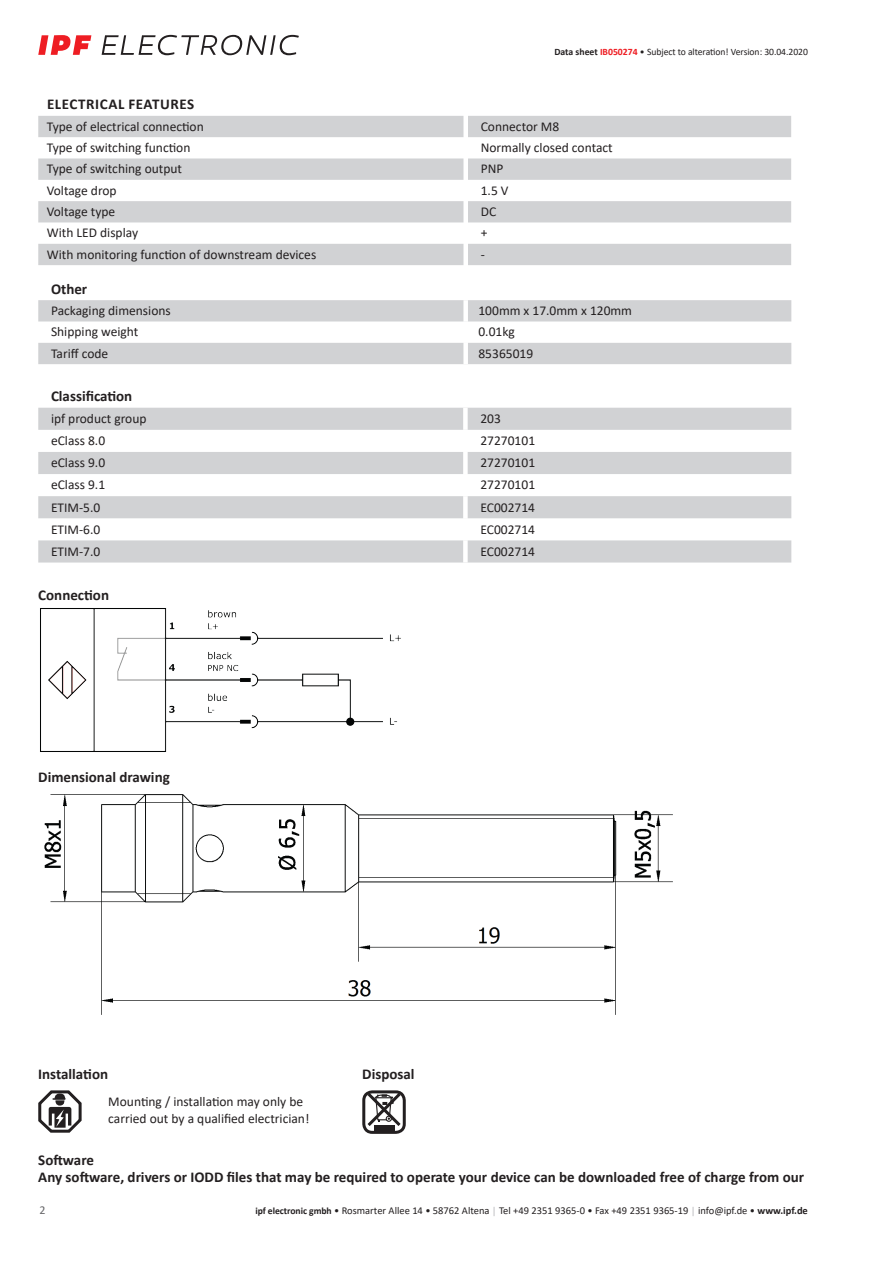
<style>
.page{position:relative;width:893px;height:1263px;background:#fff}
.page>*{position:absolute;margin:0;border:0;box-sizing:border-box;transform-origin:0 0}
.t1{font:700 15px/16.5px "Calibri";color:#231f20}
.t2{font:700 15px "Calibri";letter-spacing:.04em;color:#231f20}
.t3{font:13.5px/16.5px "Calibri";color:#231f20}
.t4{font:12px "Calibri";color:#636366}
.t5{font:10.5px "Calibri";color:#231f20}
.t6{font:9.75px "Calibri";letter-spacing:-.005em;color:#231f20}
.s1{font-weight:700}
.s2{font-weight:700;color:#ee1d23}
.s3{font-weight:700;font-size:9.75px}
.s4{font-size:9.75px;color:#a8a9ad}
</style>
<div class="page">
<svg style="left:102px;top:35px;width:197px;height:20px"></svg>
<svg style="left:38px;top:35px;width:53px;height:20px"></svg>
<svg style="left:38px;top:116px;width:753px;height:149px;fill:#d1d2d4"></svg>
<svg style="left:38px;top:300px;width:753px;height:64px;fill:#d1d2d4"></svg>
<div style="left:463px;top:300px;width:5px;height:21px;background:#fff"></div>
<div style="left:463px;top:321px;width:5px;height:22px;background:#fff"></div>
<div style="left:463px;top:343px;width:5px;height:21px;background:#fff"></div>
<svg style="left:38px;top:408px;width:753px;height:154px;fill:#d1d2d4"></svg>
<div style="left:463px;top:408px;width:5px;height:22px;background:#fff"></div>
<div style="left:463px;top:430px;width:5px;height:22px;background:#fff"></div>
<div style="left:463px;top:452px;width:5px;height:22px;background:#fff"></div>
<div style="left:463px;top:474px;width:5px;height:22px;background:#fff"></div>
<div style="left:463px;top:496px;width:5px;height:22px;background:#fff"></div>
<div style="left:463px;top:518px;width:5px;height:22px;background:#fff"></div>
<div style="left:463px;top:540px;width:5px;height:22px;background:#fff"></div>
<img style="left:40px;top:608px;width:361px;height:144px">
<img style="left:44px;top:794px;width:629px;height:221px">
<svg style="left:38px;top:1090px;width:44px;height:43px"></svg>
<div style="left:362px;top:1090px;width:44px;height:44px;border:3px solid #231f20;border-radius:9px"></div>
<div style="left:374px;top:1125px;width:20px;height:5px;background:#231f20"></div>
<svg style="left:364px;top:1090px;width:40px;height:39px"></svg>
<p class="t6" style="left:554px;top:45px;width:255px"><span class="s1">Data sheet</span> <span class="s2">IB050274</span> • Subject to alteration! Version: 30.04.2020</p>
<p class="t2" style="left:47px;top:94px;width:149px">ELECTRICAL FEATURES</p>
<p class="t3" style="left:47px;top:118px;width:159px">Type of electrical connection</p>
<p class="t3" style="left:481px;top:118px;width:80px">Connector M8</p>
<p class="t3" style="left:47px;top:139px;width:145px">Type of switching function</p>
<p class="t3" style="left:481px;top:139px;width:133px">Normally closed contact</p>
<p class="t3" style="left:47px;top:160px;width:137px">Type of switching output</p>
<p class="t3" style="left:481px;top:160px;width:24px">PNP</p>
<p class="t3" style="left:47px;top:182px;width:71px">Voltage drop</p>
<p class="t3" style="left:481px;top:182px;width:29px">1.5 V</p>
<p class="t3" style="left:47px;top:203px;width:70px">Voltage type</p>
<p class="t3" style="left:481px;top:203px;width:17px">DC</p>
<p class="t3" style="left:47px;top:224px;width:93px">With LED display</p>
<p class="t3" style="left:481px;top:224px;width:8px">+</p>
<p class="t3" style="left:47px;top:246px;width:271px">With monitoring function of downstream devices</p>
<p class="t3" style="left:481px;top:246px;width:6px">-</p>
<p class="t1" style="left:51px;top:280px;width:38px">Other</p>
<p class="t3" style="left:51px;top:302px;width:121px">Packaging dimensions</p>
<p class="t3" style="left:478px;top:302px;width:155px">100mm x 17.0mm x 120mm</p>
<p class="t3" style="left:51px;top:323px;width:89px">Shipping weight</p>
<p class="t3" style="left:478px;top:323px;width:38px">0.01kg</p>
<p class="t3" style="left:51px;top:345px;width:59px">Tariff code</p>
<p class="t3" style="left:478px;top:345px;width:56px">85365019</p>
<p class="t1" style="left:51px;top:388px;width:83px">Classification</p>
<p class="t3" style="left:51px;top:410px;width:97px">ipf product group</p>
<p class="t3" style="left:480px;top:410px;width:22px">203</p>
<p class="t3" style="left:51px;top:432px;width:56px">eClass 8.0</p>
<p class="t3" style="left:480px;top:432px;width:56px">27270101</p>
<p class="t3" style="left:51px;top:454px;width:56px">eClass 9.0</p>
<p class="t3" style="left:480px;top:454px;width:56px">27270101</p>
<p class="t3" style="left:51px;top:476px;width:56px">eClass 9.1</p>
<p class="t3" style="left:480px;top:476px;width:56px">27270101</p>
<p class="t3" style="left:51px;top:498px;width:51px">ETIM-5.0</p>
<p class="t3" style="left:480px;top:498px;width:56px">EC002714</p>
<p class="t3" style="left:51px;top:520px;width:51px">ETIM-6.0</p>
<p class="t3" style="left:480px;top:520px;width:56px">EC002714</p>
<p class="t3" style="left:51px;top:543px;width:51px">ETIM-7.0</p>
<p class="t3" style="left:480px;top:543px;width:56px">EC002714</p>
<p class="t1" style="left:38px;top:586px;width:72px">Connection</p>
<p class="t1" style="left:38px;top:769px;width:133px">Dimensional drawing</p>
<p class="t1" style="left:38px;top:1065px;width:71px">Installation</p>
<p class="t1" style="left:362px;top:1065px;width:54px">Disposal</p>
<p class="t3" style="left:108px;top:1093px;width:203px">Mounting / installation may only be carried out by a qualified electrician!</p>
<p class="t1" style="left:38px;top:1152px;width:767px">Software<br>Any software, drivers or IODD files that may be required to operate your device can be downloaded free of charge from our</p>
<p class="t4" style="left:39px;top:1201px;width:8px">2</p>
<p class="t5" style="left:255px;top:1203px;width:554px"><span class="s3">ipf electronic gmbh</span> • Rosmarter Allee 14 • 58762 Altena <span class="s4">│</span> Tel +49 2351 9365-0 • Fax +49 2351 9365-19 <span class="s4">│</span> info@ipf.de • <span class="s1">www.ipf.de</span></p>
</div>
